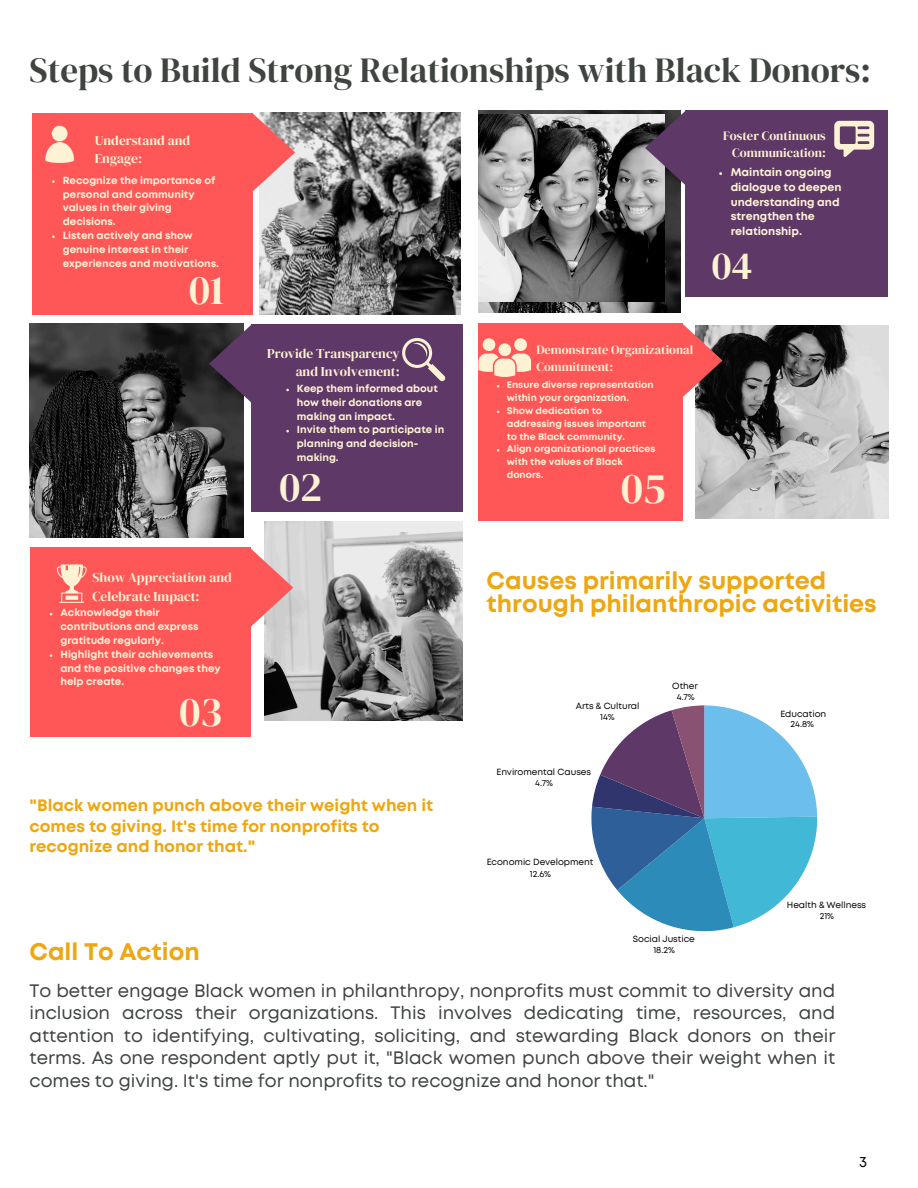
<style>
.page{position:relative;width:918px;height:1188px;background:#fff}
.page>*{position:absolute;margin:0;border:0;box-sizing:border-box;transform-origin:0 0}
.t1{font:43.2px "DM Serif Display";color:#fef2d4}
.t2{font:41.4px "DM Serif Display";color:#fef2d4}
.t3{font:41.1px "DM Serif Display";color:#fef2d4}
.t4{font:39px "DM Serif Display";color:#fef2d4}
.t5{font:38.85px "DM Serif Display";color:#fef2d4}
.t6{font:34.95px "DM Serif Display";color:#3f4440}
.t7{font:700 24px/23.2px "Mont";color:#eda712}
.t8{font:18px/22.5px "Mont";color:#3f4440;text-align:justify}
.t9{font:700 16.5px/20.2px "Mont";color:#eda712}
.t10{font:15px "Mont";color:#000}
.t11{font:13.5px/18.6px "DM Serif Display";color:#fef2d4}
.t12{font:13.35px/18.5px "DM Serif Display";color:#fef2d4;text-align:right}
.t13{font:12.6px/17.5px "DM Serif Display";color:#fef2d4;text-align:right}
.t14{font:12.45px/17.2px "DM Serif Display";color:#fef2d4}
.t15{font:700 11.1px/14.9px "Mont";color:#fef2d4}
.t16{font:700 10.35px/13.8px "Mont";color:#fef2d4}
.t17{font:700 9.75px/12.9px "Mont";color:#fef2d4}
.t18{font:700 9.6px/12.8px "Mont";color:#fef2d4}
.t19{font:9px/10.9px "Mont";color:#000;text-align:center}
</style>
<div class="page">
<img style="left:259px;top:113px;width:202px;height:201px">
<svg style="left:252px;top:112px;width:43px;height:80px;background:#e18e8e"></svg>
<img style="left:30px;top:324px;width:214px;height:214px">
<div style="left:32px;top:113px;width:220px;height:201px;background:#ff5757"></div>
<svg style="left:45px;top:126px;width:29px;height:36px"></svg>
<img style="left:264px;top:521px;width:199px;height:199px">
<svg style="left:251px;top:548px;width:42px;height:80px;background:#e99797"></svg>
<div style="left:30px;top:548px;width:221px;height:189px;background:#ff5757"></div>
<svg style="left:57px;top:564px;width:30px;height:39px"></svg>
<svg style="left:209px;top:324px;width:42px;height:79px;background:#47344b"></svg>
<div style="left:251px;top:324px;width:212px;height:188px;background:#5e3967"></div>
<img style="left:696px;top:326px;width:192px;height:192px">
<svg style="left:683px;top:324px;width:40px;height:74px;background:#ad5b5b"></svg>
<div style="left:479px;top:323px;width:204px;height:198px;background:#ff5757"></div>
<svg style="left:479px;top:338px;width:52px;height:39px"></svg>
<img style="left:479px;top:110px;width:202px;height:203px">
<img style="left:479px;top:115px;width:186px;height:186px">
<svg style="left:645px;top:110px;width:44px;height:76px;background:#6c5a70"></svg>
<div style="left:685px;top:111px;width:203px;height:186px;background:#5e3967"></div>
<svg style="left:834px;top:120px;width:41px;height:37px"></svg>
<svg style="left:402px;top:338px;width:44px;height:44px"></svg>
<svg style="left:591px;top:705px;width:226px;height:226px"></svg>
<h1 class="t6" style="left:30px;top:46px;width:843px">Steps to Build Strong Relationships with Black Donors:</h1>
<p class="t11" style="left:95px;top:131px;width:97px">Understand and<br>Engage:</p>
<p class="t16" style="left:63px;top:174px;width:154px">Recognize the importance of personal and community values in their giving decisions.</p>
<p class="t16" style="left:63px;top:229px;width:158px">Listen actively and show genuine interest in their experiences and motivations.</p>
<p class="t2" style="left:189px;top:261px;width:37px">01</p>
<p class="t11" style="left:93px;top:568px;width:141px">Show Appreciation and<br>Celebrate Impact:</p>
<h5 class="t16" style="left:60px;top:607px;width:140px">Acknowledge their contributions and express gratitude regularly.</h5>
<p class="t16" style="left:60px;top:648px;width:162px">Highlight their achievements and the positive changes they help create.</p>
<p class="t2" style="left:179px;top:683px;width:44px">03</p>
<p class="t12" style="left:267px;top:344px;width:134px">Provide Transparency and Involvement:</p>
<p class="t16" style="left:297px;top:382px;width:142px">Keep them informed about how their donations are making an impact.</p>
<p class="t16" style="left:297px;top:424px;width:149px">Invite them to participate in planning and decision&shy;making.</p>
<p class="t3" style="left:279px;top:459px;width:44px">02</p>
<p class="t9" style="left:30px;top:797px;width:405px">"Black women punch above their weight when it comes to giving. It's time for nonprofits to recognize and honor that."</p>
<h5 class="t13" style="left:723px;top:127px;width:104px">Foster Continuous<br>Communication:</h5>
<p class="t15" style="left:731px;top:165px;width:112px">Maintain ongoing dialogue to deepen understanding and strengthen the relationship.</p>
<p class="t4" style="left:712px;top:238px;width:42px">04</p>
<h5 class="t13" style="left:703px;top:129px;width:127px">Provide Transparency and Involvement:</h5>
<p class="t17" style="left:731px;top:166px;width:135px">Keep them informed about how their donations are making an impact.</p>
<p class="t17" style="left:731px;top:231px;width:41px">making.</p>
<p class="t5" style="left:734px;top:238px;width:22px">2</p>
<p class="t14" style="left:536px;top:341px;width:158px">Demonstrate Organizational<br>Commitment:</p>
<p class="t18" style="left:507px;top:379px;width:148px">Ensure diverse representation within your organization.</p>
<p class="t18" style="left:507px;top:405px;width:141px">Show dedication to addressing issues important to the Black community.</p>
<p class="t18" style="left:507px;top:443px;width:150px">Align organizational practices with the values of Black donors.</p>
<p class="t1" style="left:621px;top:458px;width:46px">05</p>
<p class="t7" style="left:487px;top:570px;width:392px">Causes primarily supported through philanthropic activities</p>
<p class="t19" style="left:576px;top:701px;width:65px">Arts &amp; Cultural<br>14%</p>
<p class="t19" style="left:496px;top:767px;width:96px">Enviromental Causes<br>4.7%</p>
<p class="t19" style="left:487px;top:856px;width:108px;line-height:12.5px">Economic Development<br>12.6%</p>
<p class="t19" style="left:672px;top:681px;width:27px">Other<br>4.7%</p>
<p class="t19" style="left:780px;top:709px;width:47px">Education<br>24.8%</p>
<p class="t19" style="left:787px;top:900px;width:81px">Health &amp; Wellness<br>21%</p>
<p class="t19" style="left:633px;top:935px;width:64px">Social Justice<br>18.2%</p>
<p class="t7" style="left:30px;top:942px;width:172px">Call To Action</p>
<p class="t8" style="left:30px;top:980px;width:807px">To better engage Black women in philanthropy, nonprofits must commit to diversity and inclusion across their organizations. This involves dedicating time, resources, and attention to identifying, cultivating, soliciting, and stewarding Black donors on their terms. As one respondent aptly put it, "Black women punch above their weight when it comes to giving. It's time for nonprofits to recognize and honor that."</p>
<p class="t10" style="left:859px;top:1156px;width:10px">3</p>
</div>
